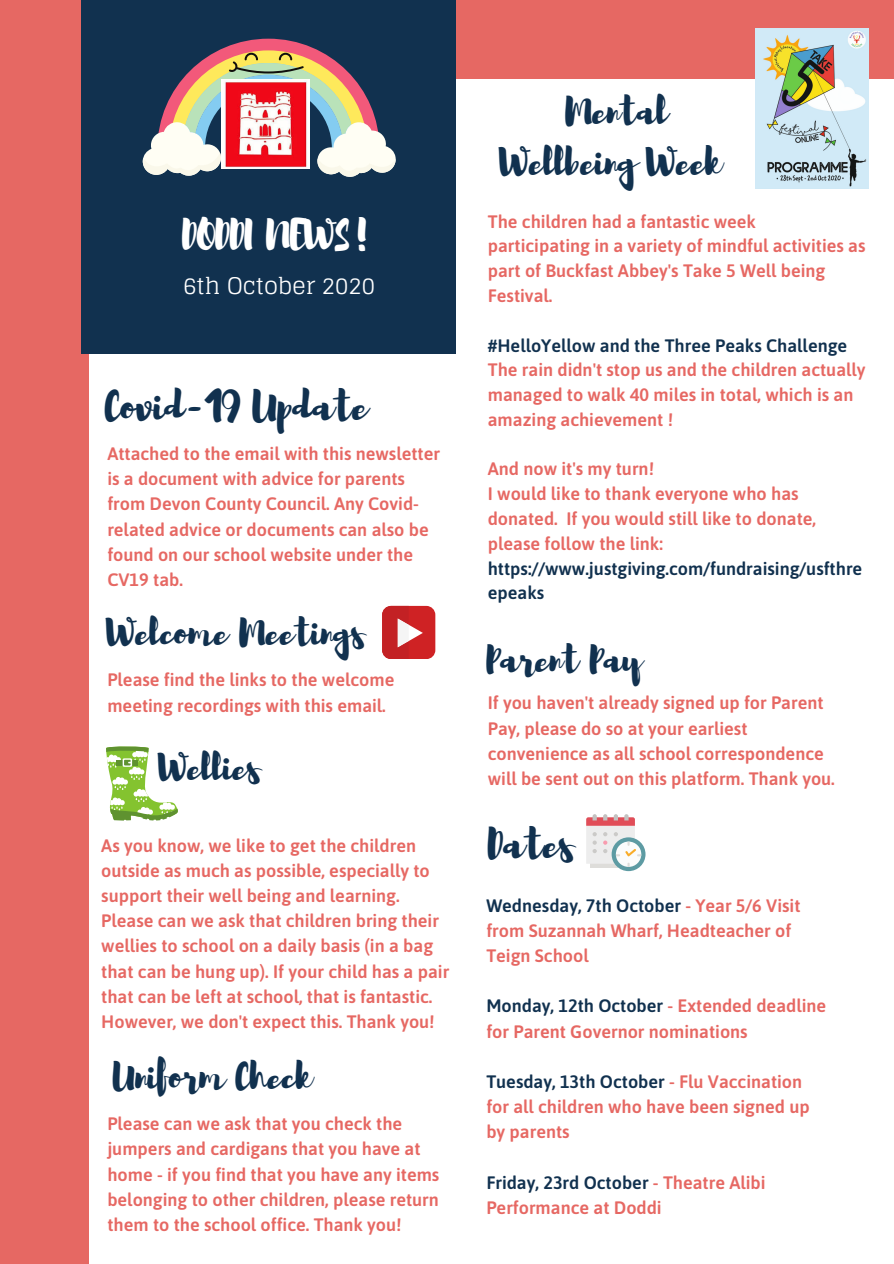
<style>
.page{position:relative;width:894px;height:1264px;background:#fff}
.page>*{position:absolute;margin:0;border:0;box-sizing:border-box;transform-origin:0 0}
.t1{font:40.8px "Brusher";color:#11314f}
.t2{font:39.3px "Brusher";color:#fff}
.t3{font:37.8px/51.4px "Brusher";color:#11314f;text-align:center}
.t4{font:36.9px "Brusher";color:#11314f}
.t5{font:22.95px "Glegoo";color:#fff}
.t6{font:600 18px/25.2px "Asap";color:#e66863}
.t7{font:600 18px/24.8px "Asap";color:#11314f}
.s1{color:#11314f}
</style>
<div class="page">
<div style="left:0;top:0;width:893px;height:1263px;background:#e66863"></div>
<div style="left:89px;top:79px;width:804px;height:1184px;background:#fff"></div>
<div style="left:82px;top:0;width:374px;height:353px;background:#11314f"></div>
<svg style="left:143px;top:39px;width:252px;height:138px"></svg>
<img style="left:221px;top:79px;width:88px;height:89px">
<img style="left:755px;top:28px;width:112px;height:160px">
<div style="left:382px;top:606px;width:53px;height:53px;background:#cf2224;border-radius:9px"></div>
<svg style="left:382px;top:606px;width:41px;height:53px"></svg>
<div style="left:590px;top:862px;width:27px;height:6px;background:#deddda"></div>
<div style="left:611px;top:837px;width:34px;height:34px;background:#5d9ba3;border-radius:50%"></div>
<svg style="left:586px;top:814px;width:55px;height:52px"></svg>
<svg style="left:106px;top:746px;width:72px;height:74px"></svg>
<h2 class="t2" style="left:182px;top:208px;width:193px">DODDI NEWS!</h2>
<p class="t5" style="left:183px;top:273px;width:193px">6th October 2020</p>
<h1 class="t1" style="left:105px;top:379px;width:265px">Covid-19 Update</h1>
<p class="t6" style="left:107px;top:441px;width:334px">Attached to the email with this newsletter is a document with advice for parents from Devon County Council. Any Covid&shy;related advice or documents can also be found on our school website under the CV19 tab.</p>
<h3 class="t4" style="left:107px;top:608px;width:258px">Welcome Meetings</h3>
<p class="t6" style="left:107px;top:667px;width:288px">Please find the links to the welcome meeting recordings with this email.</p>
<h3 class="t4" style="left:159px;top:743px;width:102px">Wellies</h3>
<p class="t6" style="left:101px;top:832px;width:349px">As you know, we like to get the children outside as much as possible, especially to support their well being and learning.<br>Please can we ask that children bring their wellies to school on a daily basis (in a bag that can be hung up). If your child has a pair that can be left at school, that is fantastic.<br>However, we don't expect this. Thank you!</p>
<h3 class="t4" style="left:113px;top:1052px;width:200px">Uniform Check</h3>
<p class="t6" style="left:107px;top:1111px;width:333px">Please can we ask that you check the jumpers and cardigans that you have at home - if you find that you have any items belonging to other children, please return them to the school office. Thank you!</p>
<h3 class="t3" style="left:500px;top:83px;width:222px">Mental<br>Wellbeing Week</h3>
<p class="t6" style="left:487px;top:209px;width:379px;line-height:24.8px">The children had a fantastic week<br>participating in a variety of mindful activities as part of Buckfast Abbey's Take 5 Well being Festival.</p>
<p class="t7" style="left:487px;top:333px;width:361px">#HelloYellow and the Three Peaks Challenge</p>
<p class="t6" style="left:487px;top:357px;width:379px;line-height:24.8px">The rain didn't stop us and the children actually managed to walk 40 miles in total, which is an amazing achievement !</p>
<p class="t6" style="left:487px;top:456px;width:330px;line-height:24.8px">And now it's my turn!<br>I would like to thank everyone who has donated. If you would still like to donate, please follow the link:</p>
<p class="t7" style="left:487px;top:555px;width:376px">https://www.justgiving.com/fundraising/usfthre epeaks</p>
<h3 class="t4" style="left:486px;top:635px;width:157px">Parent Pay</h3>
<p class="t6" style="left:487px;top:690px;width:348px">If you haven't already signed up for Parent Pay, please do so at your earliest convenience as all school correspondence will be sent out on this platform. Thank you.</p>
<h1 class="t1" style="left:487px;top:817px;width:87px">Dates</h1>
<p class="t6" style="left:486px;top:892px;width:315px"><span class="s1">Wednesday, 7th October</span> - Year 5/6 Visit from Suzannah Wharf, Headteacher of<br>Teign School</p>
<p class="t6" style="left:486px;top:993px;width:341px"><span class="s1">Monday, 12th October</span> - Extended deadline for Parent Governor nominations</p>
<p class="t6" style="left:486px;top:1068px;width:325px"><span class="s1">Tuesday, 13th October</span> - Flu Vaccination for all children who have been signed up by parents</p>
<p class="t6" style="left:486px;top:1169px;width:280px"><span class="s1">Friday, 23rd October</span> - Theatre Alibi<br>Performance at Doddi</p>
</div>
